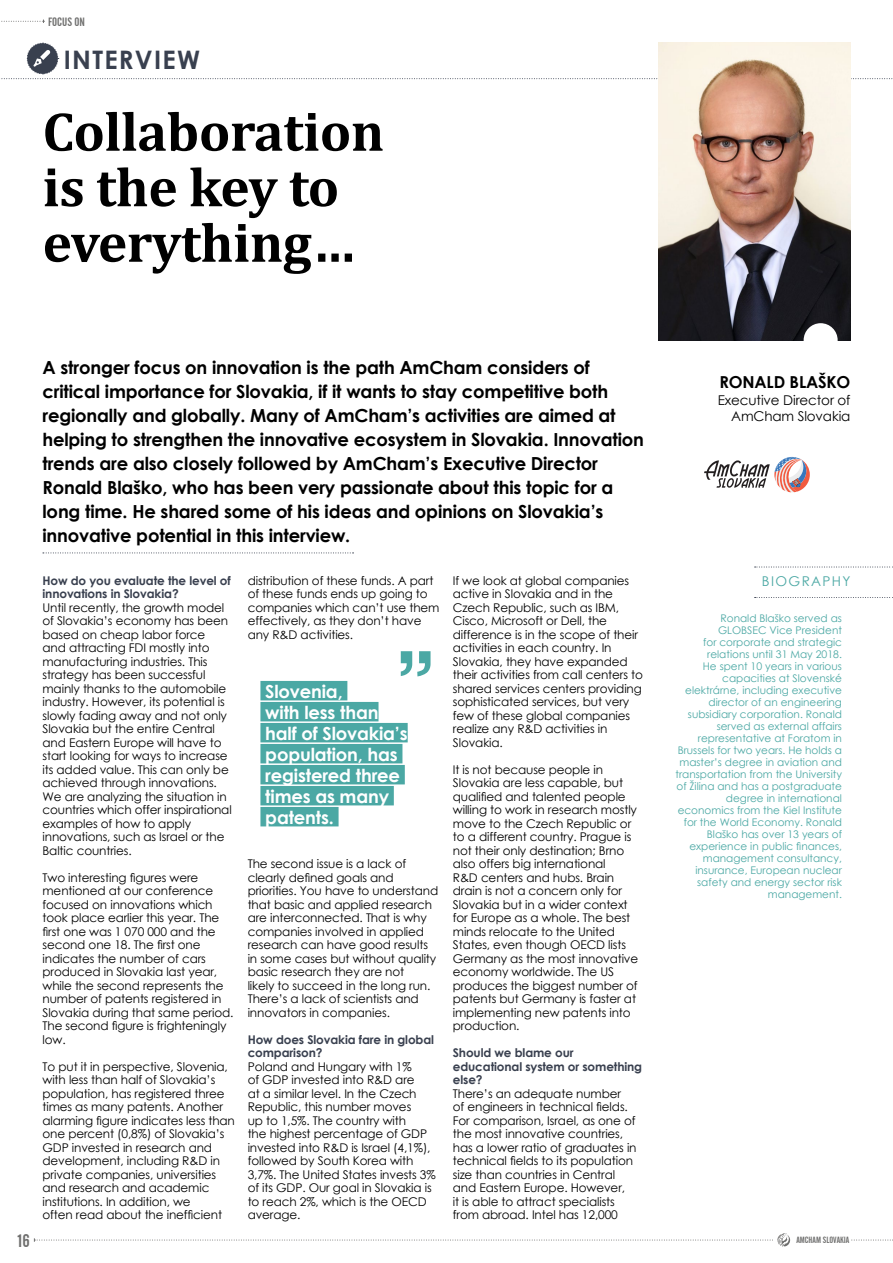
<style>
.page{position:relative;width:893px;height:1263px;background:#fff}
.page>*{position:absolute;margin:0;border:0;box-sizing:border-box;transform-origin:0 0}
.t1{font:700 55.5px/55.5px "Cambria";letter-spacing:-.01em;color:#000}
.t2{font:700 25.5px "Century Gothic";letter-spacing:.05em;color:#39404f}
.t3{font:700 18px/24px "Century Gothic";letter-spacing:-.01em;color:#000}
.t4{font:700 18px/21px "Century Gothic";letter-spacing:-.01em;color:#fff}
.t5{font:18px "Alternate Gothic No 2 BT";color:#6f6f6e}
.t6{font:700 16.5px "Century Gothic";letter-spacing:-.01em;color:#000}
.t7{font:13.5px/16.5px "Century Gothic";letter-spacing:-.01em;color:#000;text-align:right}
.t8{font:13.5px "Century Gothic";letter-spacing:.1em;color:#4ba8a4}
.t9{font:12px/13.5px "Century Gothic";letter-spacing:-.01em;color:#000}
.t10{font:700 12px/13.5px "Century Gothic";letter-spacing:-.01em;color:#39404f}
.t11{font:12px "Alternate Gothic No 2 BT";color:#6f6f6e}
.t12{font:10.5px/12px "Century Gothic";color:#4ba8a4;text-align:right}
.t13{font:9px "Alternate Gothic No 2 BT";color:#6f6f6e}
</style>
<div class="page">
<svg style="left:34px;top:1234px;width:859px;height:12px"></svg>
<svg style="left:43px;top:552px;width:311px;height:1px"></svg>
<svg style="left:755px;top:567px;width:138px;height:1px"></svg>
<svg style="left:755px;top:597px;width:138px;height:1px"></svg>
<svg style="left:704px;top:457px;width:106px;height:35px"></svg>
<svg style="left:1px;top:20px;width:43px;height:3px"></svg>
<svg style="left:1px;top:42px;width:892px;height:37px"></svg>
<img style="left:658px;top:43px;width:192px;height:297px">
<div style="left:804px;top:323px;width:34px;height:34px;background:#fff;border-radius:50%"></div>
<svg style="left:401px;top:651px;width:30px;height:25px"></svg>
<div style="left:260px;top:681px;width:87px;height:19px;background:#4ba8a4"></div>
<div style="left:260px;top:702px;width:118px;height:19px;background:#4ba8a4"></div>
<div style="left:260px;top:723px;width:148px;height:19px;background:#4ba8a4"></div>
<div style="left:260px;top:744px;width:142px;height:19px;background:#4ba8a4"></div>
<div style="left:260px;top:765px;width:145px;height:19px;background:#4ba8a4"></div>
<div style="left:260px;top:786px;width:134px;height:19px;background:#4ba8a4"></div>
<div style="left:260px;top:807px;width:79px;height:19px;background:#4ba8a4"></div>
<p class="t11" style="left:48px;top:15px;width:38px">FOCUS ON</p>
<h2 class="t2" style="left:64px;top:40px;width:138px">INTERVIEW</h2>
<h1 class="t1" style="left:43px;top:102px;width:343px">Collaboration is the key to everything…</h1>
<p class="t3" style="left:43px;top:355px;width:603px">A stronger focus on innovation is the path AmCham considers of critical importance for Slovakia, if it wants to stay competitive both regionally and globally. Many of AmCham’s activities are aimed at helping to strengthen the innovative ecosystem in Slovakia. Innovation trends are also closely followed by AmCham’s Executive Director Ronald Blaško, who has been very passionate about this topic for a long time. He shared some of his ideas and opinions on Slovakia’s innovative potential in this interview.</p>
<p class="t10" style="left:43px;top:573px;width:190px">How do you evaluate the level of innovations in Slovakia?</p>
<p class="t9" style="left:43px;top:600px;width:191px">Until recently, the growth model of Slovakia’s economy has been based on cheap labor force and attracting FDI mostly into manufacturing industries. This strategy has been successful mainly thanks to the automobile industry. However, its potential is slowly fading away and not only<br>Slovakia but the entire Central and Eastern Europe will have to start looking for ways to increase its added value. This can only be achieved through innovations.<br>We are analyzing the situation in countries which offer inspirational examples of how to apply innovations, such as Israel or the<br>Baltic countries.</p>
<p class="t9" style="left:43px;top:870px;width:193px">Two interesting figures were mentioned at our conference focused on innovations which took place earlier this year. The first one was 1 070 000 and the second one 18. The first one indicates the number of cars produced in Slovakia last year, while the second represents the number of patents registered in<br>Slovakia during that same period.<br>The second figure is frighteningly low.</p>
<p class="t9" style="left:43px;top:1059px;width:194px">To put it in perspective, Slovenia, with less than half of Slovakia’s population, has registered three times as many patents. Another alarming figure indicates less than one percent (0,8%) of Slovakia’s<br>GDP invested in research and development, including R&amp;D in private companies, universities and research and academic institutions. In addition, we<br>often read about the inefficient</p>
<p class="t9" style="left:248px;top:573px;width:193px">distribution of these funds. A part of these funds ends up going to companies which can’t use them effectively, as they don’t have any R&amp;D activities.</p>
<h3 class="t4" style="left:265px;top:680px;width:144px">Slovenia,<br>with less than half of Slovakia’s population, has registered three times as many patents.</h3>
<p class="t9" style="left:248px;top:857px;width:192px">The second issue is a lack of clearly defined goals and priorities. You have to understand that basic and applied research are interconnected. That is why companies involved in applied research can have good results in some cases but without quality basic research they are not<br>likely to succeed in the long run.<br>There’s a lack of scientists and innovators in companies.</p>
<p class="t10" style="left:248px;top:1032px;width:188px">How does Slovakia fare in global comparison?</p>
<p class="t9" style="left:248px;top:1059px;width:190px">Poland and Hungary with 1%<br>of GDP invested into R&amp;D are<br>at a similar level. In the Czech<br>Republic, this number moves<br>up to 1,5%. The country with<br>the highest percentage of GDP invested into R&amp;D is Israel (4,1%), followed by South Korea with<br>3,7%. The United States invests 3% of its GDP. Our goal in Slovakia is to reach 2%, which is the OECD average.</p>
<p class="t9" style="left:453px;top:573px;width:192px">If we look at global companies active in Slovakia and in the<br>Czech Republic, such as IBM,<br>Cisco, Microsoft or Dell, the difference is in the scope of their activities in each country. In<br>Slovakia, they have expanded their activities from call centers to shared services centers providing sophisticated services, but very few of these global companies realize any R&amp;D activities in<br>Slovakia.</p>
<p class="t9" style="left:453px;top:762px;width:187px">It is not because people in<br>Slovakia are less capable, but qualified and talented people willing to work in research mostly move to the Czech Republic or to a different country. Prague is not their only destination; Brno also offers big international<br>R&amp;D centers and hubs. Brain drain is not a concern only for<br>Slovakia but in a wider context for Europe as a whole. The best minds relocate to the United<br>States, even though OECD lists<br>Germany as the most innovative economy worldwide. The US produces the biggest number of patents but Germany is faster at implementing new patents into production.</p>
<p class="t10" style="left:453px;top:1046px;width:191px">Should we blame our educational system or something else?</p>
<p class="t9" style="left:453px;top:1086px;width:185px">There’s an adequate number<br>of engineers in technical fields.<br>For comparison, Israel, as one of the most innovative countries, has a lower ratio of graduates in technical fields to its population size than countries in Central and Eastern Europe. However,<br>it is able to attract specialists from abroad. Intel has 12,000</p>
<h3 class="t6" style="left:719px;top:370px;width:133px">RONALD BLAŠKO</h3>
<p class="t7" style="left:718px;top:391px;width:134px">Executive Director of<br>AmCham Slovakia</p>
<p class="t8" style="left:762px;top:572px;width:90px">BIOGRAPHY</p>
<p class="t12" style="left:675px;top:612px;width:168px">Ronald Blaško served as<br>GLOBSEC Vice President<br>for corporate and strategic relations until 31 May 2018.<br>He spent 10 years in various capacities at Slovenské elektrárne, including executive director of an engineering subsidiary corporation. Ronald served as external affairs representative at Foratom in<br>Brussels for two years. He holds a master’s degree in aviation and transportation from the University of Žilina and has a postgraduate degree in international economics from the Kiel Institute for the World Economy. Ronald<br>Blaško has over 13 years of experience in public finances, management consultancy, insurance, European nuclear safety and energy sector risk management.</p>
<h3 class="t5" style="left:18px;top:1231px;width:13px">16</h3>
<p class="t13" style="left:796px;top:1235px;width:54px">AMCHAM SLOVAKIA</p>
</div>
